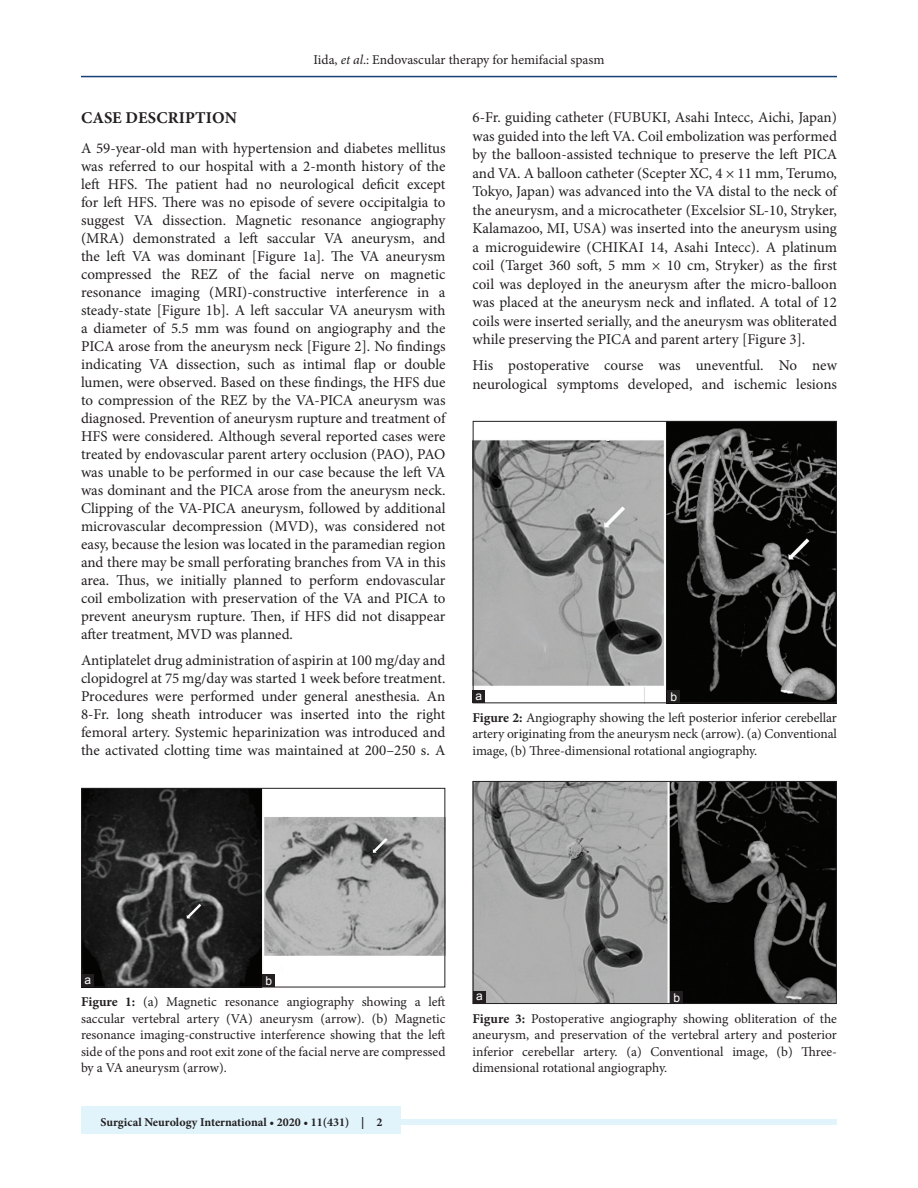
<style>
.page{position:relative;width:918px;height:1188px;background:#fff}
.page>*{position:absolute;margin:0;border:0;box-sizing:border-box;transform-origin:0 0}
.t1{font:700 16.5px "Minion Pro";letter-spacing:.01em;color:#231f20}
.TX{font:15px/18px "Minion Pro";color:#231f20;text-align:justify}
.FGC{font:13.5px/16.5px "Minion Pro";letter-spacing:-.005em;color:#231f20;text-align:justify}
.JF{font:700 12px "Minion Pro";color:#231f20}
.LABEL{font:12px "Arial";color:#fff}
.s1{font-style:italic}
.s2{font-weight:700}
</style>
<div class="page">
<hr style="left:81px;top:76px;width:756px;height:1px;background:#164077">
<div style="left:81px;top:1119px;width:756px;height:6px;background:#e1f4fc"></div>
<div style="left:81px;top:1106px;width:319px;height:28px;background:#e1f4fc"></div>
<img style="left:83px;top:790px;width:360px;height:195px">
<div style="left:81px;top:788px;width:364px;height:199px;border:1px solid #231f20"></div>
<div style="left:262px;top:974px;width:13px;height:13px;background:#231f20"></div>
<div style="left:81px;top:974px;width:13px;height:13px;background:#231f20"></div>
<img style="left:475px;top:783px;width:360px;height:219px">
<div style="left:473px;top:781px;width:364px;height:223px;border:1px solid #231f20"></div>
<div style="left:670px;top:991px;width:13px;height:13px;background:#231f20"></div>
<div style="left:473px;top:991px;width:13px;height:12px;background:#231f20"></div>
<img style="left:475px;top:423px;width:360px;height:278px">
<div style="left:473px;top:421px;width:364px;height:282px;border:1px solid #231f20"></div>
<div style="left:667px;top:690px;width:13px;height:13px;background:#231f20"></div>
<div style="left:472px;top:690px;width:13px;height:13px;background:#231f20"></div>
<p class="FGC" style="left:313px;top:51px;width:293px">Iida, <span class="s1">et al</span>.: Endovascular therapy for hemifacial spasm</p>
<h1 class="t1" style="left:81px;top:106px;width:157px">CASE DESCRIPTION</h1>
<p class="TX" style="left:81px;top:140px;width:366px">A 59-year-old man with hypertension and diabetes mellitus was referred to our hospital with a 2-month history of the left HFS. The patient had no neurological deficit except for left HFS. There was no episode of severe occipitalgia to suggest VA dissection. Magnetic resonance angiography (MRA) demonstrated a left saccular VA aneurysm, and the left VA was dominant [Figure 1a]. The VA aneurysm compressed the REZ of the facial nerve on magnetic resonance imaging (MRI)-constructive interference in a steady-state [Figure 1b]. A left saccular VA aneurysm with a diameter of 5.5 mm was found on angiography and the PICA arose from the aneurysm neck [Figure 2]. No findings indicating VA dissection, such as intimal flap or double lumen, were observed. Based on these findings, the HFS due to compression of the REZ by the VA-PICA aneurysm was diagnosed. Prevention of aneurysm rupture and treatment of HFS were considered. Although several reported cases were treated by endovascular parent artery occlusion (PAO), PAO was unable to be performed in our case because the left VA was dominant and the PICA arose from the aneurysm neck.<br>Clipping of the VA-PICA aneurysm, followed by additional microvascular decompression (MVD), was considered not easy, because the lesion was located in the paramedian region and there may be small perforating branches from VA in this area. Thus, we initially planned to perform endovascular coil embolization with preservation of the VA and PICA to prevent aneurysm rupture. Then, if HFS did not disappear after treatment, MVD was planned.</p>
<p class="TX" style="left:81px;top:651px;width:366px">Antiplatelet drug administration of aspirin at 100 mg/day and clopidogrel at 75 mg/day was started 1 week before treatment.<br>Procedures were performed under general anesthesia. An 8-Fr. long sheath introducer was inserted into the right femoral artery. Systemic heparinization was introduced and the activated clotting time was maintained at 200–250 s. A</p>
<p class="TX" style="left:472px;top:108px;width:366px;line-height:18.5px">6-Fr. guiding catheter (FUBUKI, Asahi Intecc, Aichi, Japan) was guided into the left VA. Coil embolization was performed by the balloon-assisted technique to preserve the left PICA and VA. A balloon catheter (Scepter XC, 4 × 11 mm, Terumo, Tokyo, Japan) was advanced into the VA distal to the neck of the aneurysm, and a microcatheter (Excelsior SL-10, Stryker, Kalamazoo, MI, USA) was inserted into the aneurysm using a microguidewire (CHIKAI 14, Asahi Intecc). A platinum coil (Target 360 soft, 5 mm × 10 cm, Stryker) as the first coil was deployed in the aneurysm after the micro-balloon was placed at the aneurysm neck and inflated. A total of 12 coils were inserted serially, and the aneurysm was obliterated while preserving the PICA and parent artery [Figure 3].</p>
<p class="TX" style="left:472px;top:356px;width:366px;line-height:18.5px">His postoperative course was uneventful. No new neurological symptoms developed, and ischemic lesions</p>
<p class="LABEL" style="left:476px;top:688px;width:8px">a</p>
<p class="LABEL" style="left:670px;top:689px;width:8px">b</p>
<p class="FGC" style="left:472px;top:709px;width:366px"><span class="s2">Figure 2:</span> Angiography showing the left posterior inferior cerebellar artery originating from the aneurysm neck (arrow). (a) Conventional image, (b) Three-dimensional rotational angiography.</p>
<p class="LABEL" style="left:84px;top:972px;width:8px">a</p>
<p class="LABEL" style="left:266px;top:973px;width:8px">b</p>
<p class="FGC" style="left:81px;top:994px;width:366px"><span class="s2">Figure 1:</span> (a) Magnetic resonance angiography showing a left saccular vertebral artery (VA) aneurysm (arrow). (b) Magnetic resonance imaging-constructive interference showing that the left side of the pons and root exit zone of the facial nerve are compressed by a VA aneurysm (arrow).</p>
<p class="JF" style="left:100px;top:1113px;width:284px">Surgical Neurology International • 2020 • 11(431) | 2</p>
<p class="LABEL" style="left:476px;top:988px;width:8px">a</p>
<p class="LABEL" style="left:673px;top:990px;width:8px">b</p>
<p class="FGC" style="left:472px;top:1010px;width:366px"><span class="s2">Figure 3:</span> Postoperative angiography showing obliteration of the aneurysm, and preservation of the vertebral artery and posterior inferior cerebellar artery. (a) Conventional image, (b) Three&shy;dimensional rotational angiography.</p>
</div>
